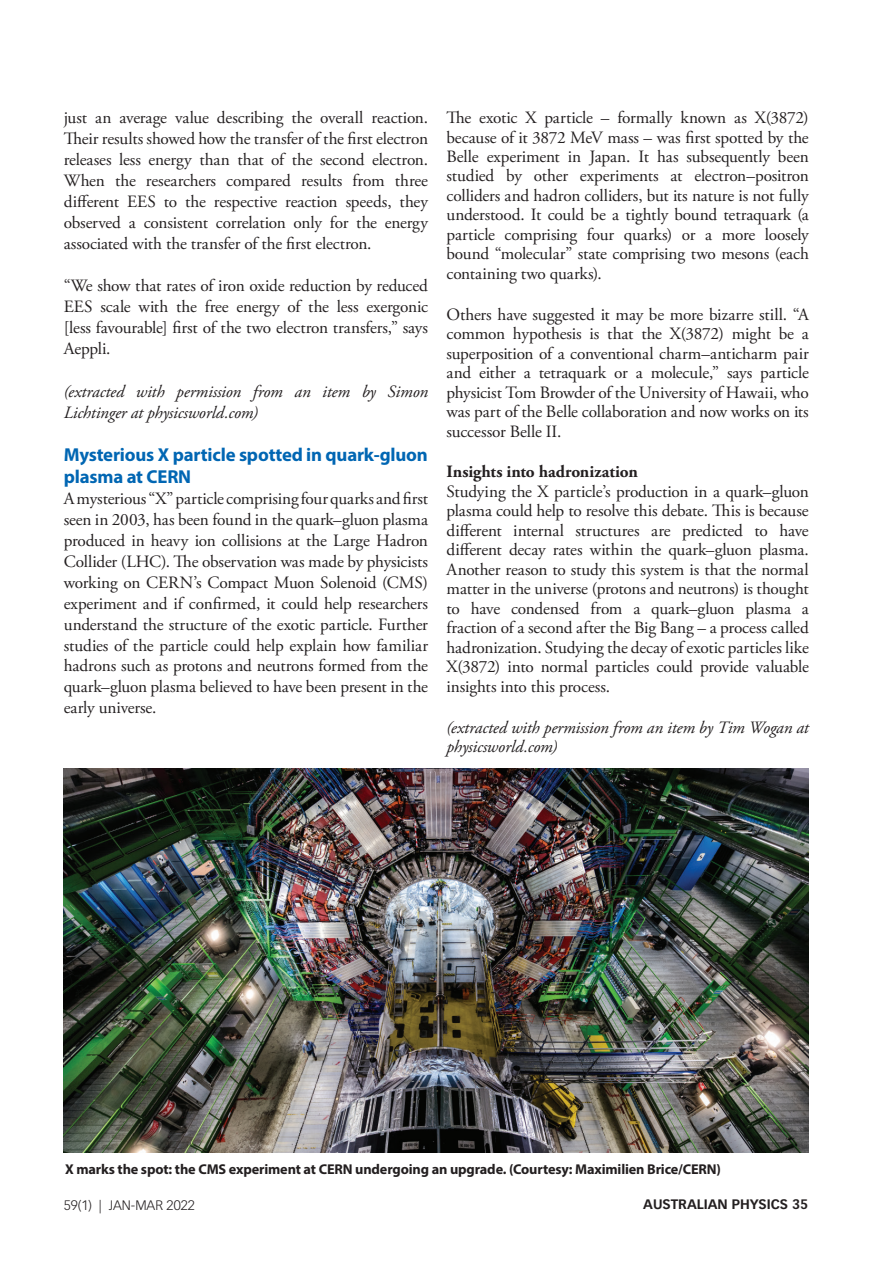
<style>
.page{position:relative;width:893px;height:1263px;background:#fff}
.page>*{position:absolute;margin:0;border:0;box-sizing:border-box;transform-origin:0 0}
.t1{font:700 18.75px/21.6px "Myriad Pro";letter-spacing:-.01em;color:#0166b3}
.t2{font:17.25px/19.5px "Adobe Garamond Pro";letter-spacing:-.01em;color:#231f20;text-align:justify}
.t3{font:italic 17.25px/21px "Adobe Garamond Pro";letter-spacing:-.01em;color:#231f20}
.t4{font:700 17.25px "Adobe Garamond Pro";color:#231f20}
.t5{font:700 14.25px "Myriad Pro";letter-spacing:-.01em;color:#231f20}
.t6{font:700 13.5px "Vectora LT Pro";color:#231f20}
.t7{font:300 13.5px "Vectora LT Pro";color:#231f20}
</style>
<div class="page">
<img style="left:64px;top:768px;width:745px;height:385px">
<p class="t2" style="left:64px;top:108px;width:366px;line-height:21px">just an average value describing the overall reaction.<br>Their results showed how the transfer of the first electron releases less energy than that of the second electron.<br>When the researchers compared results from three different EES to the respective reaction speeds, they observed a consistent correlation only for the energy associated with the transfer of the first electron.</p>
<p class="t2" style="left:64px;top:276px;width:366px;line-height:21px">“We show that rates of iron oxide reduction by reduced EES scale with the free energy of the less exergonic [less favourable] first of the two electron transfers,” says Aeppli.</p>
<p class="t3" style="left:64px;top:381px;width:366px">(extracted with permission from an item by Simon<br>Lichtinger at physicsworld.com)</p>
<p class="t1" style="left:64px;top:443px;width:366px">Mysterious X particle spotted in quark-gluon plasma at CERN</p>
<p class="t2" style="left:64px;top:488px;width:366px;line-height:21px">A mysterious “X” particle comprising four quarks and first seen in 2003, has been found in the quark–gluon plasma produced in heavy ion collisions at the Large Hadron Collider (LHC). The observation was made by physicists working on CERN’s Compact Muon Solenoid (CMS) experiment and if confirmed, it could help researchers understand the structure of the exotic particle. Further studies of the particle could help explain how familiar hadrons such as protons and neutrons formed from the quark–gluon plasma believed to have been present in the early universe.</p>
<p class="t2" style="left:446px;top:108px;width:364px">The exotic X particle – formally known as X(3872) because of it 3872 MeV mass – was first spotted by the Belle experiment in Japan. It has subsequently been studied by other experiments at electron–positron colliders and hadron colliders, but its nature is not fully understood. It could be a tightly bound tetraquark (a particle comprising four quarks) or a more loosely bound “molecular” state comprising two mesons (each containing two quarks).</p>
<p class="t2" style="left:446px;top:305px;width:364px">Others have suggested it may be more bizarre still. “A common hypothesis is that the X(3872) might be a superposition of a conventional charm–anticharm pair and either a tetraquark or a molecule,” says particle physicist Tom Browder of the University of Hawaii, who was part of the Belle collaboration and now works on its successor Belle II.</p>
<p class="t4" style="left:446px;top:462px;width:193px">Insights into hadronization</p>
<p class="t2" style="left:446px;top:482px;width:364px">Studying the X particle’s production in a quark–gluon plasma could help to resolve this debate. This is because different internal structures are predicted to have different decay rates within the quark–gluon plasma.<br>Another reason to study this system is that the normal matter in the universe (protons and neutrons) is thought to have condensed from a quark–gluon plasma a fraction of a second after the Big Bang – a process called hadronization. Studying the decay of exotic particles like X(3872) into normal particles could provide valuable insights into this process.</p>
<p class="t3" style="left:446px;top:718px;width:364px;line-height:19.5px">(extracted with permission from an item by Tim Wogan at physicsworld.com)</p>
<p class="t5" style="left:65px;top:1160px;width:657px">X marks the spot: the CMS experiment at CERN undergoing an upgrade. (Courtesy: Maximilien Brice/CERN)</p>
<p class="t7" style="left:64px;top:1197px;width:132px">59(1) | JAN-MAR 2022</p>
<p class="t6" style="left:643px;top:1196px;width:166px">AUSTRALIAN PHYSICS 35</p>
</div>
